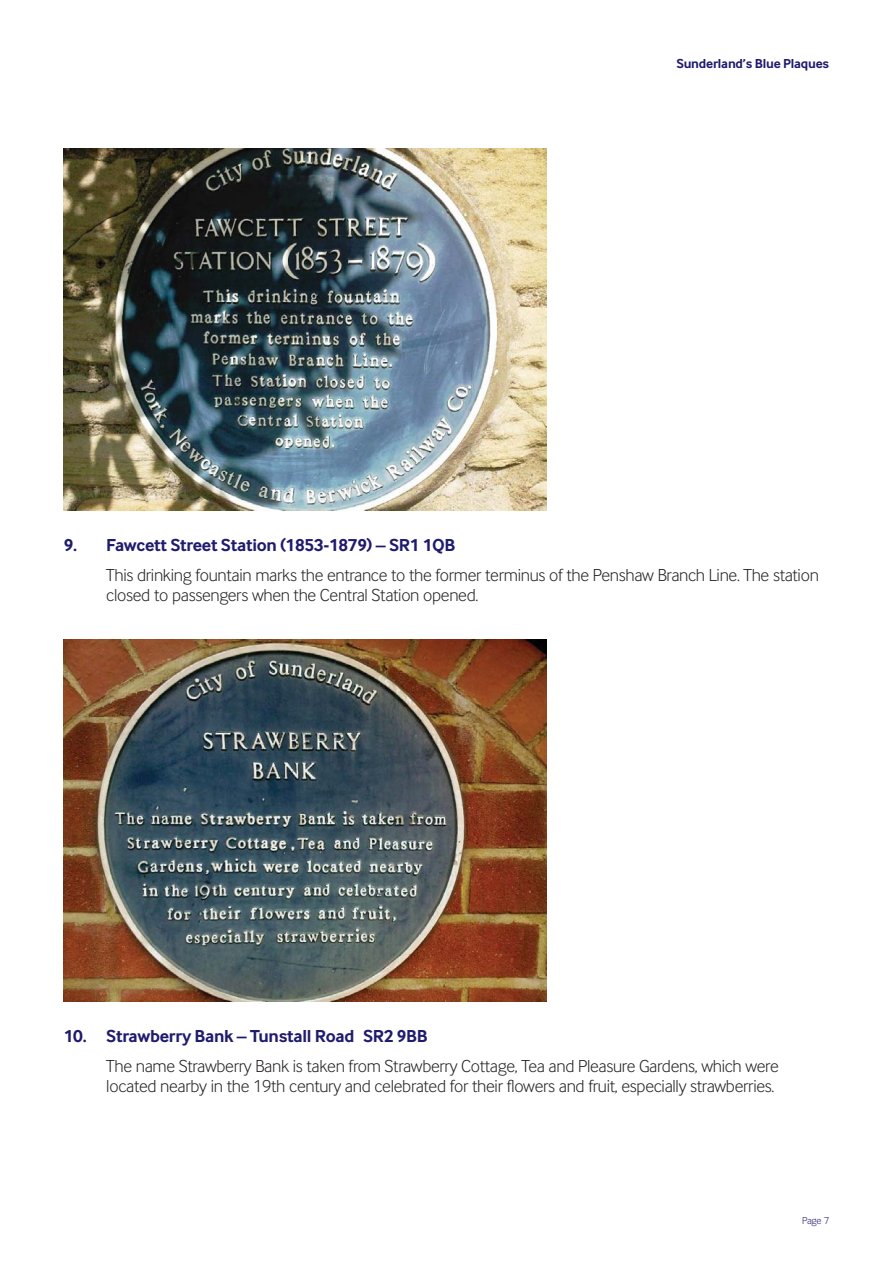
<style>
.page{position:relative;width:893px;height:1263px;background:#fff}
.page>*{position:absolute;margin:0;border:0;box-sizing:border-box;transform-origin:0 0}
.t1{font:18px/19.5px "Inter Face Da Ma Lt";letter-spacing:-.015em;color:#231f20}
.t2{font:700 18px "Inter Face Da Ma";letter-spacing:-.015em;color:#1f1b6d}
.t3{font:700 13.5px "Inter Face Da Ma";letter-spacing:-.015em;color:#1f1b6d}
.t4{font:10.5px "Inter Face Da Ma Lt";color:#1f1b6d}
</style>
<div class="page">
<img style="left:64px;top:149px;width:482px;height:361px">
<img style="left:64px;top:640px;width:482px;height:361px">
<p class="t3" style="left:676px;top:59px;width:154px">Sunderland’s Blue Plaques</p>
<p class="t2" style="left:64px;top:539px;width:393px">9. Fawcett Street Station (1853-1879) – SR1 1QB</p>
<p class="t1" style="left:106px;top:567px;width:714px">This drinking fountain marks the entrance to the former terminus of the Penshaw Branch Line. The station closed to passengers when the Central Station opened.</p>
<p class="t2" style="left:64px;top:1030px;width:365px">10. Strawberry Bank – Tunstall Road SR2 9BB</p>
<p class="t1" style="left:106px;top:1058px;width:674px">The name Strawberry Bank is taken from Strawberry Cottage, Tea and Pleasure Gardens, which were located nearby in the 19th century and celebrated for their flowers and fruit, especially strawberries.</p>
<p class="t4" style="left:802px;top:1216px;width:29px">Page 7</p>
</div>
